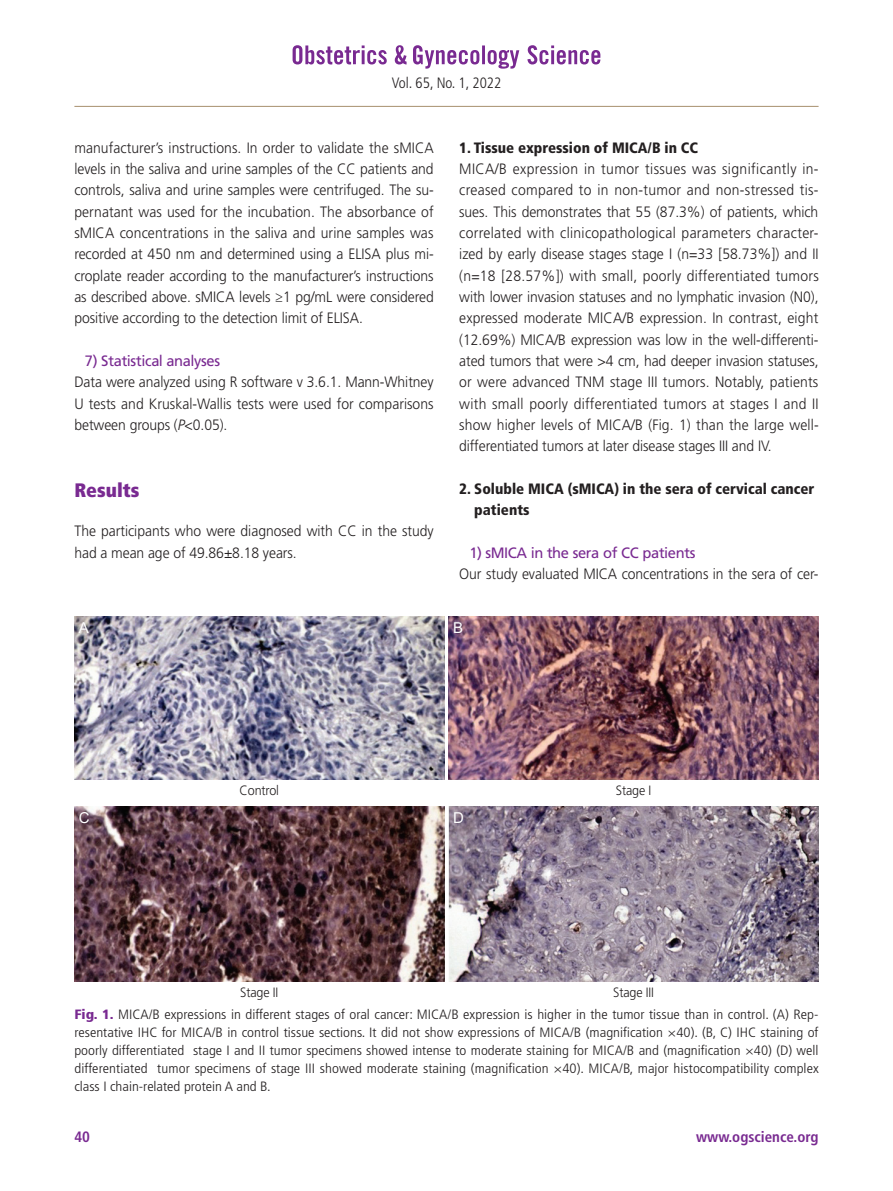
<style>
.page{position:relative;width:893px;height:1191px;background:#fff}
.page>*{position:absolute;margin:0;border:0;box-sizing:border-box;transform-origin:0 0}
.t1{font:900 condensed 19.5px "Frutiger LT Std";color:#792a91}
.t2{font:300 15px/21.3px "Frutiger LT Std";letter-spacing:-.005em;color:#231f20;text-align:justify;scale:.93 1}
.t3{font:900 condensed 15px/21.3px "Frutiger LT Std";color:#231f20}
.t4{font:15px "Frutiger LT Std";letter-spacing:-.025em;color:#792a91}
.t5{font:700 condensed 15px "Frutiger LT Std";color:#792a91}
.t6{font:300 condensed 15px "Frutiger LT Std";color:#231f20}
.t7{font:15px "Arial";color:#fff}
.t8{font:300 condensed 13.5px/18px "Frutiger LT Std";color:#231f20;scale:1.1 1}
.t9{font:300 13.5px "Frutiger LT Std";letter-spacing:-.01em;color:#231f20;scale:.93 1}
.s1{font-style:italic}
.s2{font-stretch:normal}
.s3{font-weight:900;color:#792a91}
</style>
<div class="page">
<hr style="left:74px;top:106px;width:745px;height:1px;background:#ad9676">
<svg style="left:527px;top:45px;width:73px;height:19px"></svg>
<svg style="left:413px;top:45px;width:106px;height:24px"></svg>
<svg style="left:293px;top:45px;width:114px;height:19px"></svg>
<img style="left:74px;top:616px;width:370px;height:164px">
<img style="left:449px;top:616px;width:370px;height:164px">
<img style="left:74px;top:806px;width:370px;height:175px">
<img style="left:449px;top:806px;width:370px;height:175px">
<p class="t6" style="left:392px;top:74px;width:111px">Vol. 65, No. 1, 2022</p>
<p class="t2" style="left:74px;top:137px;width:388px">manufacturer’s instructions. In order to validate the sMICA levels in the saliva and urine samples of the CC patients and controls, saliva and urine samples were centrifuged. The su&shy;pernatant was used for the incubation. The absorbance of sMICA concentrations in the saliva and urine samples was recorded at 450 nm and determined using a ELISA plus mi&shy;croplate reader according to the manufacturer’s instructions as described above. sMICA levels ≥1 pg/mL were considered positive according to the detection limit of ELISA.</p>
<p class="t4" style="left:85px;top:352px;width:137px">7) Statistical analyses</p>
<p class="t2" style="left:74px;top:371px;width:388px">Data were analyzed using R software v 3.6.1. Mann-Whitney U tests and Kruskal-Wallis tests were used for comparisons between groups (<span class="s1">P</span>&lt;0.05).</p>
<h1 class="t1" style="left:74px;top:479px;width:66px">Results</h1>
<p class="t2" style="left:74px;top:521px;width:388px">The participants who were diagnosed with CC in the study had a mean age of 49.86±8.18 years.</p>
<p class="t7" style="left:79px;top:617px;width:12px">A</p>
<p class="t3" style="left:459px;top:137px;width:240px">1. Tissue expression of MICA/B in CC</p>
<p class="t2" style="left:459px;top:158px;width:388px">MICA/B expression in tumor tissues was significantly in&shy;creased compared to in non-tumor and non-stressed tis&shy;sues. This demonstrates that 55 (87.3%) of patients, which correlated with clinicopathological parameters character&shy;ized by early disease stages stage I (n=33 [58.73%]) and II (n=18 [28.57%]) with small, poorly differentiated tumors with lower invasion statuses and no lymphatic invasion (N0), expressed moderate MICA/B expression. In contrast, eight (12.69%) MICA/B expression was low in the well-differenti&shy;ated tumors that were &gt;4 cm, had deeper invasion statuses, or were advanced TNM stage III tumors. Notably, patients with small poorly differentiated tumors at stages I and II show higher levels of MICA/B (Fig. 1) than the large well&shy;differentiated tumors at later disease stages III and IV.</p>
<p class="t3" style="left:474px;top:478px;width:342px;text-indent:-15px">2. Soluble MICA (sMICA) in the sera of cervical cancer patients</p>
<p class="t4" style="left:470px;top:543px;width:227px">1) sMICA in the sera of CC patients</p>
<p class="t2" style="left:459px;top:563px;width:388px">Our study evaluated MICA concentrations in the sera of cer-</p>
<p class="t7" style="left:453px;top:617px;width:12px">B</p>
<p class="t7" style="left:79px;top:807px;width:12px">C</p>
<p class="t9" style="left:240px;top:783px;width:44px">Control</p>
<p class="t7" style="left:453px;top:807px;width:12px">D</p>
<p class="t9" style="left:616px;top:783px;width:40px">Stage I</p>
<p class="t8" style="left:74px;top:981px;width:678px;line-height:22px;text-indent:539px"><span class="s2">Stage III<br></span><span class="s3">Fig. 1.</span> MICA/B expressions in different stages of oral cancer: MICA/B expression is higher in the tumor tissue than in control. (A) Rep-</p>
<p class="t8" style="left:74px;top:1023px;width:678px;text-align:justify">resentative IHC for MICA/B in control tissue sections. It did not show expressions of MICA/B (magnification ×40). (B, C) IHC staining of poorly differentiated stage I and II tumor specimens showed intense to moderate staining for MICA/B and (magnification ×40) (D) well differentiated tumor specimens of stage III showed moderate staining (magnification ×40). MICA/B, major histocompatibility complex class I chain-related protein A and B.</p>
<p class="t9" style="left:240px;top:984px;width:43px">Stage II</p>
<p class="t5" style="left:74px;top:1128px;width:17px">40</p>
<p class="t5" style="left:696px;top:1128px;width:124px">www.ogscience.org</p>
</div>
